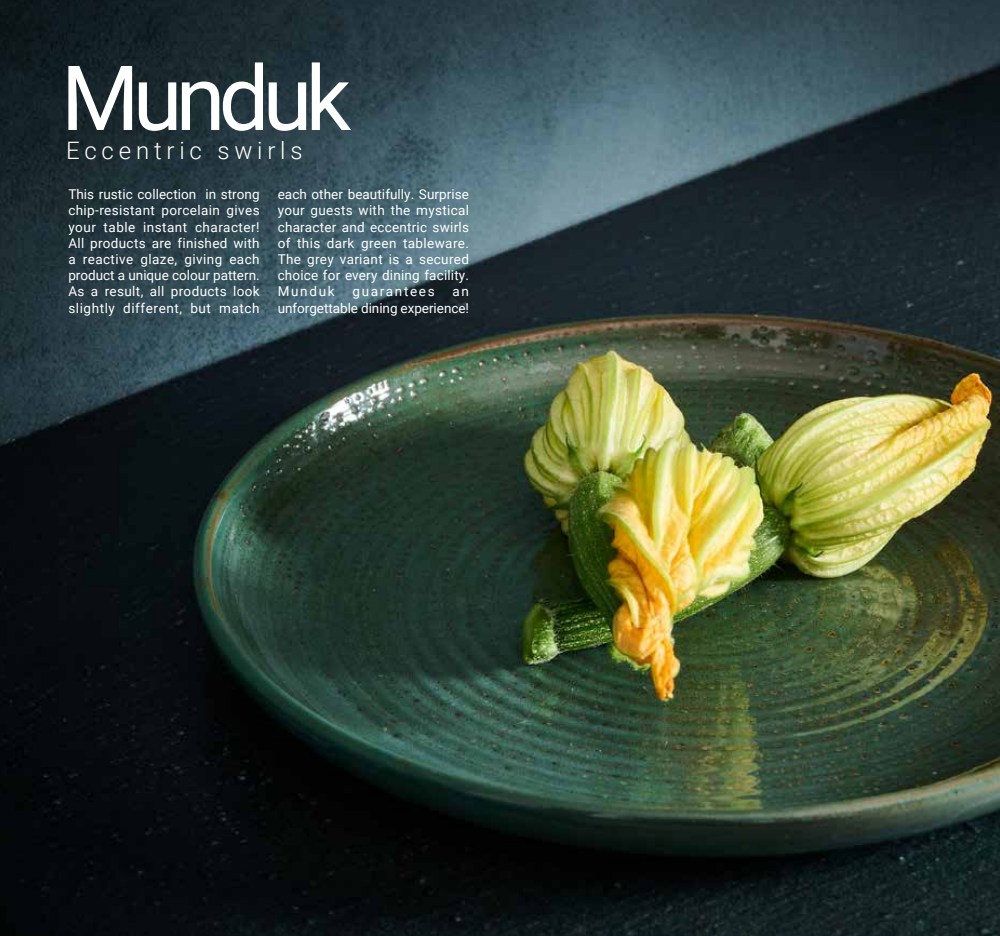
<style>
.page{position:relative;width:1000px;height:936px;background:#fff}
.page>*{position:absolute;margin:0;border:0;box-sizing:border-box;transform-origin:0 0}
.t1{font:90px "Roboto";letter-spacing:-.075em;color:#fff}
.t2{font:300 24px "Roboto";letter-spacing:.2em;color:#fff}
.t3{font:13.5px/16.2px "Roboto";letter-spacing:.025em;color:#fff;text-align:justify}
.t4{font:13.5px/16.2px "Roboto";color:#fff;text-align:right}
.t5{font:13.5px "Roboto";letter-spacing:.125em;color:#fff}
</style>
<div class="page">
<img style="left:0;top:0;width:999px;height:935px">
<h1 class="t1" style="left:61px;top:35px;width:292px">Munduk</h1>
<h2 class="t2" style="left:66px;top:133px;width:238px">Eccentric swirls</h2>
<p class="t3" style="left:68px;top:186px;width:193px">This rustic collection in strong chip-resistant porcelain gives your table instant character!<br>All products are finished with a reactive glaze, giving each product a unique colour pattern.<br>As a result, all products look slightly different, but match</p>
<p class="t3" style="left:277px;top:186px;width:193px">each other beautifully. Surprise your guests with the mystical character and eccentric swirls of this dark green tableware.<br>The grey variant is a secured choice for every dining facility.<br>Munduk</p>
<p class="t5" style="left:352px;top:282px;width:84px">guarantees</p>
<p class="t4" style="left:277px;top:283px;width:193px">an<br>unforgettable dining experience!</p>
</div>
